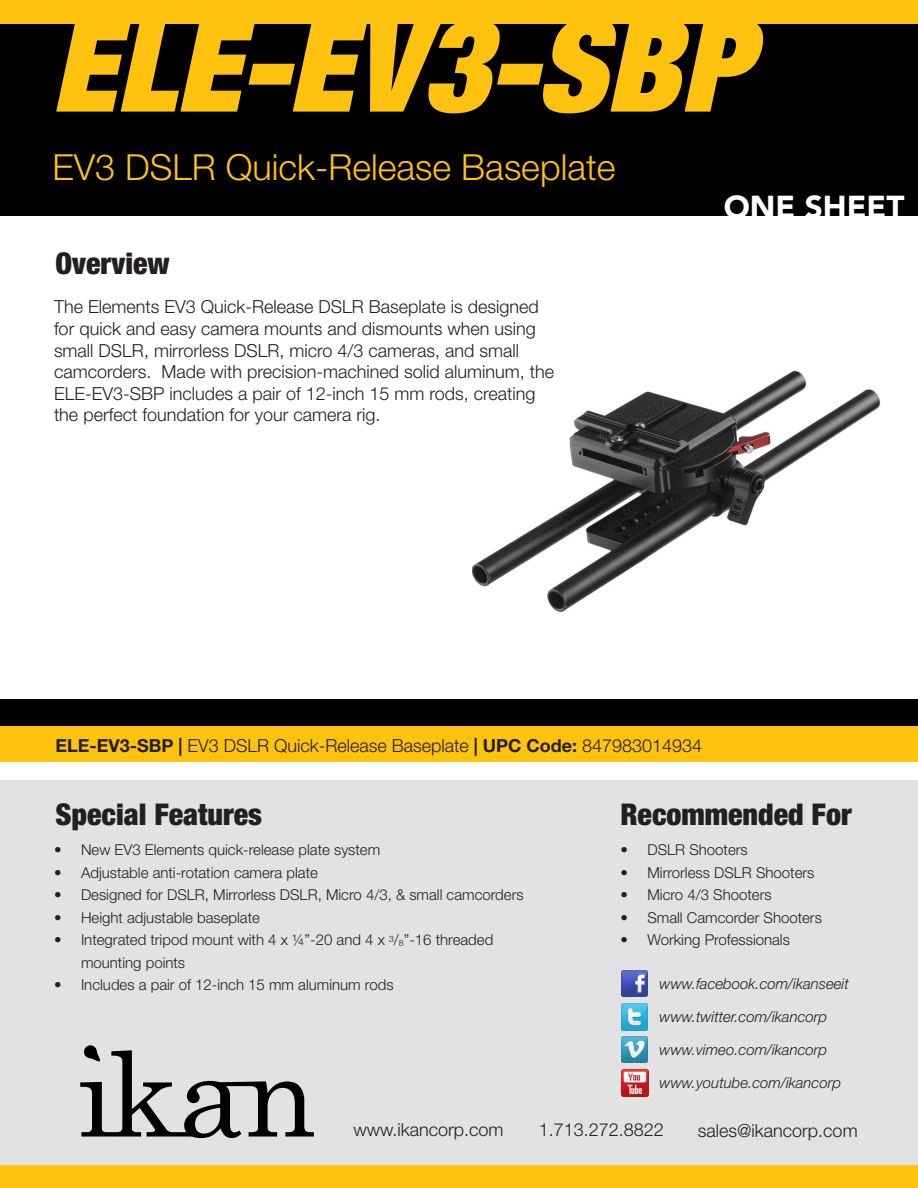
<style>
.page{position:relative;width:918px;height:1188px;background:#fff}
.page>*{position:absolute;margin:0;border:0;box-sizing:border-box;transform-origin:0 0}
.t1{font:italic 900 condensed 129px "Helvetica Neue LT Std";color:#ffc20e}
.t2{font:300 36px "Helvetica Neue LT Std";color:#ffc20e}
.t3{font:900 31.5px "Avenir LT Std";color:#fff}
.t4{font:900 condensed 30px "Helvetica Neue LT Std";color:#231f20}
.t5{font:300 18px/21.6px "Helvetica Neue LT Std";color:#231f20}
.t6{font:300 15px/22.5px "Helvetica Neue LT Std";color:#231f20}
.t7{font:italic 300 15px "Helvetica Neue LT Std";color:#231f20}
.s1{font-weight:700}
.s2{font-size:8.7px}
</style>
<div class="page">
<div style="left:0;top:780px;width:918px;height:408px;background:#e2e2e2"></div>
<svg style="left:80px;top:1045px;width:234px;height:93px"></svg>
<div style="left:0;top:0;width:918px;height:216px;background:#000"></div>
<img style="left:472px;top:370px;width:409px;height:242px">
<div style="left:0;top:0;width:918px;height:24px;background:#ffc20e"></div>
<div style="left:0;top:724px;width:918px;height:38px;background:#fec210"></div>
<div style="left:0;top:699px;width:918px;height:27px;background:#000"></div>
<div style="left:0;top:1165px;width:918px;height:23px;background:#fec210"></div>
<img style="left:621px;top:970px;width:27px;height:27px">
<img style="left:621px;top:1003px;width:27px;height:28px">
<img style="left:621px;top:1036px;width:27px;height:27px">
<img style="left:621px;top:1069px;width:28px;height:28px">
<p class="t1" style="left:51px;top:-17px;width:702px">ELE-EV3-SBP</p>
<p class="t2" style="left:52px;top:146px;width:564px">EV3 DSLR Quick-Release Baseplate</p>
<p class="t4" style="left:56px;top:245px;width:116px">Overview</p>
<p class="t5" style="left:54px;top:296px;width:502px">The Elements EV3 Quick-Release DSLR Baseplate is designed for quick and easy camera mounts and dismounts when using small DSLR, mirrorless DSLR, micro 4/3 cameras, and small camcorders. Made with precision-machined solid aluminum, the ELE-EV3-SBP includes a pair of 12-inch 15 mm rods, creating the perfect foundation for your camera rig.</p>
<p class="t3" style="left:724px;top:187px;width:182px">ONE SHEET</p>
<p class="t5" style="left:55px;top:734px;width:648px"><span class="s1">ELE-EV3-SBP |</span> EV3 DSLR Quick-Release Baseplate <span class="s1">| UPC Code:</span> 847983014934</p>
<p class="t4" style="left:56px;top:796px;width:208px">Special Features</p>
<p class="t6" style="left:54px;top:838px;width:328px">• New EV3 Elements quick-release plate system</p>
<p class="t6" style="left:54px;top:861px;width:265px">• Adjustable anti-rotation camera plate</p>
<p class="t6" style="left:54px;top:883px;width:471px">• Designed for DSLR, Mirrorless DSLR, Micro 4/3, &amp; small camcorders</p>
<p class="t6" style="left:54px;top:906px;width:207px">• Height adjustable baseplate</p>
<p class="t6" style="left:81px;top:928px;width:414px;text-indent:-27px">• Integrated tripod mount with 4 x ¼”-20 and 4 x <sup>3</sup>/<span class="s2">8</span>”-16 threaded mounting points</p>
<p class="t6" style="left:54px;top:973px;width:341px">• Includes a pair of 12-inch 15 mm aluminum rods</p>
<p class="t4" style="left:620px;top:796px;width:233px">Recommended For</p>
<p class="t6" style="left:620px;top:838px;width:129px">• DSLR Shooters</p>
<p class="t6" style="left:620px;top:861px;width:195px">• Mirrorless DSLR Shooters</p>
<p class="t6" style="left:620px;top:883px;width:153px">• Micro 4/3 Shooters</p>
<p class="t6" style="left:620px;top:906px;width:203px">• Small Camcorder Shooters</p>
<p class="t6" style="left:620px;top:928px;width:171px">• Working Professionals</p>
<p class="t7" style="left:660px;top:975px;width:191px">www.facebook.com/ikanseeit</p>
<p class="t7" style="left:660px;top:1008px;width:169px">www.twitter.com/ikancorp</p>
<p class="t7" style="left:660px;top:1041px;width:169px">www.vimeo.com/ikancorp</p>
<p class="t7" style="left:660px;top:1074px;width:183px">www.youtube.com/ikancorp</p>
<p class="t5" style="left:353px;top:1118px;width:152px">www.ikancorp.com</p>
<p class="t5" style="left:539px;top:1119px;width:127px">1.713.272.8822</p>
<p class="t5" style="left:698px;top:1119px;width:161px">sales@ikancorp.com</p>
</div>
